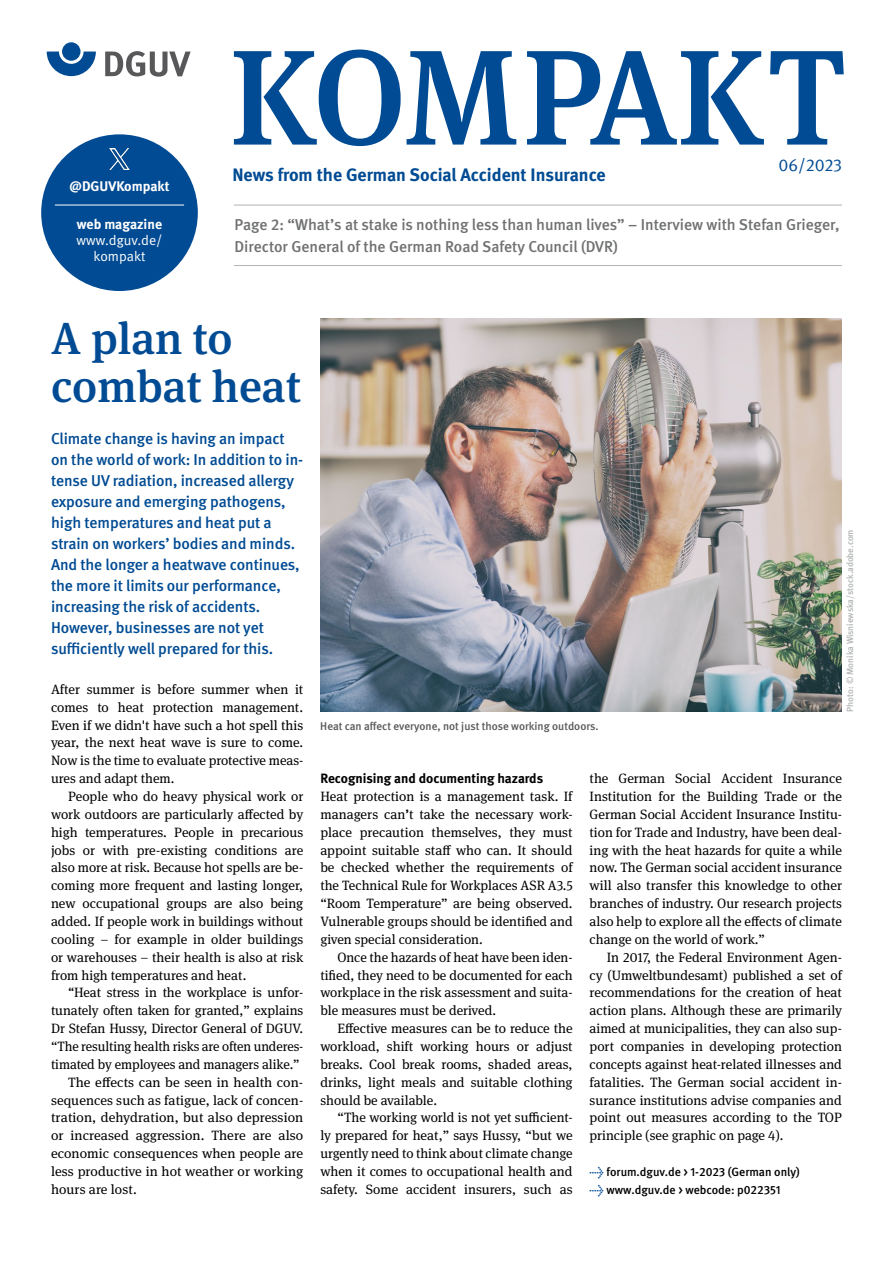
<style>
.page{position:relative;width:893px;height:1263px;background:#fff}
.page>*{position:absolute;margin:0;border:0;box-sizing:border-box;transform-origin:0 0}
.Cover_Kopf_H1_KOMPAKT{font:500 135px "DGUV Meta Serif";letter-spacing:-.015em;color:#004b93}
.Headlines_H1{font:500 45px/48px "DGUV Meta Serif";color:#004b93}
.Cover_Kopf_P_Subline{font:700 18px "DGUV Meta";color:#004b93}
.Cover_Kopf_P_Monat_und_Jahr{font:17.25px "DGUV Meta";letter-spacing:-.01em;color:#004b93}
.Copytexte_Intro{font:500 15.75px/21px "DGUV Meta";letter-spacing:-.005em;color:#004b93}
.t1{font:500 15.75px/22.5px "DGUV Meta";color:#707172}
.Cover_Kopf_P_Webmagazin_Kreis{font:13.95px/16.2px "DGUV Meta";color:#fff;text-align:center}
.Cover_Kopf_P_DGUVKompakt_Kreis{font:700 13.95px "DGUV Meta";color:#fff}
.Copytexte_FT_Einzug{font:13.5px/17.9px "DGUV Meta Serif";color:#000;text-align:justify}
.Copytexte_FT{font:13.5px/17.9px "DGUV Meta Serif";color:#000;text-align:justify}
.Interview_I_Frage{font:700 13.5px "DGUV Meta";color:#000}
.Copytexte_P_Link{font:500 12px "DGUV Meta";color:#000}
.t2{font:500 11.25px "DGUV Meta";color:#58585a}
.t3{font:500 9px "DGUV Meta";color:#b1b3b4}
.s1{font-weight:700}
.s2{font-family:"DGUV Meta"}
.s3{font-family:"DGUV Meta";font-weight:500}
.s4{color:#004b93}
</style>
<div class="page">
<div style="left:41px;top:134px;width:157px;height:157px;background:#004b93;border-radius:50%"></div>
<hr style="left:55px;top:205px;width:129px;height:1px;background:#fff">
<hr style="left:234px;top:265px;width:608px;height:1px;background:#b1b3b4">
<hr style="left:234px;top:205px;width:608px;height:1px;background:#b1b3b4">
<svg style="left:47px;top:52px;width:49px;height:24px"></svg>
<div style="left:62px;top:42px;width:18px;height:19px;background:#004b93;border-radius:50%"></div>
<svg style="left:105px;top:51px;width:86px;height:26px"></svg>
<img style="left:109px;top:148px;width:20px;height:21px">
<img style="left:320px;top:319px;width:522px;height:393px">
<p class="Cover_Kopf_P_DGUVKompakt_Kreis" style="left:70px;top:178px;width:101px">@DGUVKompakt</p>
<p class="Cover_Kopf_P_Webmagazin_Kreis" style="left:77px;top:217px;width:87px"><span class="s1">web magazine </span>www.dguv.de/ kompakt</p>
<h1 class="Cover_Kopf_H1_KOMPAKT" style="left:230px;top:17px;width:618px">KOMPAKT</h1>
<p class="Cover_Kopf_P_Subline" style="left:232px;top:164px;width:375px">News from the German Social Accident Insurance</p>
<p class="Cover_Kopf_P_Monat_und_Jahr" style="left:778px;top:155px;width:65px">06/2023</p>
<p class="t1" style="left:234px;top:214px;width:607px">Page 2: “What’s at stake is nothing less than human lives” – Interview with Stefan Grieger,<br>Director General of the German Road Safety Council (DVR)</p>
<h1 class="Headlines_H1" style="left:51px;top:315px;width:251px">A plan to combat heat</h1>
<p class="Copytexte_Intro" style="left:51px;top:428px;width:254px">Climate change is having an impact on the world of work: In addition to in&shy;tense UV radiation, increased allergy exposure and emerging pathogens, high temperatures and heat put a strain on workersʼ bodies and minds.<br>And the longer a heatwave continues, the more it limits our performance, increasing the risk of accidents.<br>However, businesses are not yet sufficiently well prepared for this.</p>
<p class="Copytexte_FT" style="left:51px;top:680px;width:254px">After summer is before summer when it comes to heat protection management.<br>Even if we didn't have such a hot spell this year, the next heat wave is sure to come.<br>Now is the time to evaluate protective meas&shy;ures and adapt them.</p>
<p class="Copytexte_FT_Einzug" style="left:51px;top:788px;width:254px;text-indent:17px">People who do heavy physical work or work outdoors are particularly affected by high temperatures. People in precarious jobs or with pre-existing conditions are also more at risk. Because hot spells are be&shy;coming more frequent and lasting longer, new occupational groups are also being added. If people work in buildings without cooling – for example in older buildings or warehouses – their health is also at risk from high temperatures and heat.</p>
<p class="Copytexte_FT_Einzug" style="left:51px;top:984px;width:254px;text-indent:17px"><span class="s2">“</span>Heat stress in the workplace is unfor&shy;tunately often taken for granted,” explains Dr Stefan Hussy, Director General of DGUV. “The resulting health risks are often underes&shy;timated by employees and managers alike.”</p>
<p class="Copytexte_FT_Einzug" style="left:51px;top:1073px;width:254px;text-indent:17px">The effects can be seen in health con&shy;sequences such as fatigue, lack of concen&shy;tration, dehydration, but also depression or increased aggression. There are also economic consequences when people are less productive in hot weather or working hours are lost.</p>
<p class="t2" style="left:320px;top:719px;width:280px">Heat can affect everyone, not just those working outdoors.</p>
<p class="t3" style="left:845px;top:712px;width:184px;rotate:-90deg">Photo: © Monika Wisniewska/stock.adobe.com</p>
<p class="Interview_I_Frage" style="left:320px;top:770px;width:224px">Recognising and documenting hazards</p>
<p class="Copytexte_FT" style="left:320px;top:788px;width:254px">Heat protection is a management task. If managers can<span class="s3">ʼ</span>t take the necessary work&shy;place precaution themselves, they must appoint suitable staff who can. It should be checked whether the requirements of the Technical Rule for Workplaces ASR A3.5 “Room Temperature” are being observed.<br>Vulnerable groups should be identified and given special consideration.</p>
<p class="Copytexte_FT_Einzug" style="left:320px;top:948px;width:254px;text-indent:17px">Once the hazards of heat have been iden&shy;tified, they need to be documented for each workplace in the risk assessment and suita&shy;ble measures must be derived.</p>
<p class="Copytexte_FT_Einzug" style="left:320px;top:1020px;width:254px;text-indent:17px">Effective measures can be to reduce the workload, shift working hours or adjust breaks. Cool break rooms, shaded areas, drinks, light meals and suitable clothing should be available.</p>
<p class="Copytexte_FT_Einzug" style="left:320px;top:1109px;width:254px;text-indent:17px">“The working world is not yet sufficient&shy;ly prepared for heat,” says Hussy, “but we urgently need to think about climate change when it comes to occupational health and safety. Some accident insurers, such as</p>
<p class="Copytexte_FT_Einzug" style="left:590px;top:770px;width:254px">the German Social Accident Insurance Institution for the Building Trade or the German Social Accident Insurance Institu&shy;tion for Trade and Industry, have been deal&shy;ing with the heat hazards for quite a while now. The German social accident insurance will also transfer this knowledge to other branches of industry. Our research projects also help to explore all the effects of climate change on the world of work.”</p>
<p class="Copytexte_FT_Einzug" style="left:590px;top:948px;width:254px;text-indent:17px">In 2017, the Federal Environment Agen&shy;cy (Umweltbundesamt) published a set of recommendations for the creation of heat action plans. Although these are primarily aimed at municipalities, they can also sup&shy;port companies in developing protection concepts against heat-related illnesses and fatalities. The German social accident in&shy;surance institutions advise companies and point out measures according to the TOP principle (see graphic on page 4).</p>
<p class="Copytexte_P_Link" style="left:590px;top:1165px;width:212px"><span class="s4">→</span> forum.dguv.de &gt; 1-2023 (German only)</p>
<p class="Copytexte_P_Link" style="left:590px;top:1183px;width:192px"><span class="s4">→</span> www.dguv.de &gt; webcode: p022351</p>
</div>
